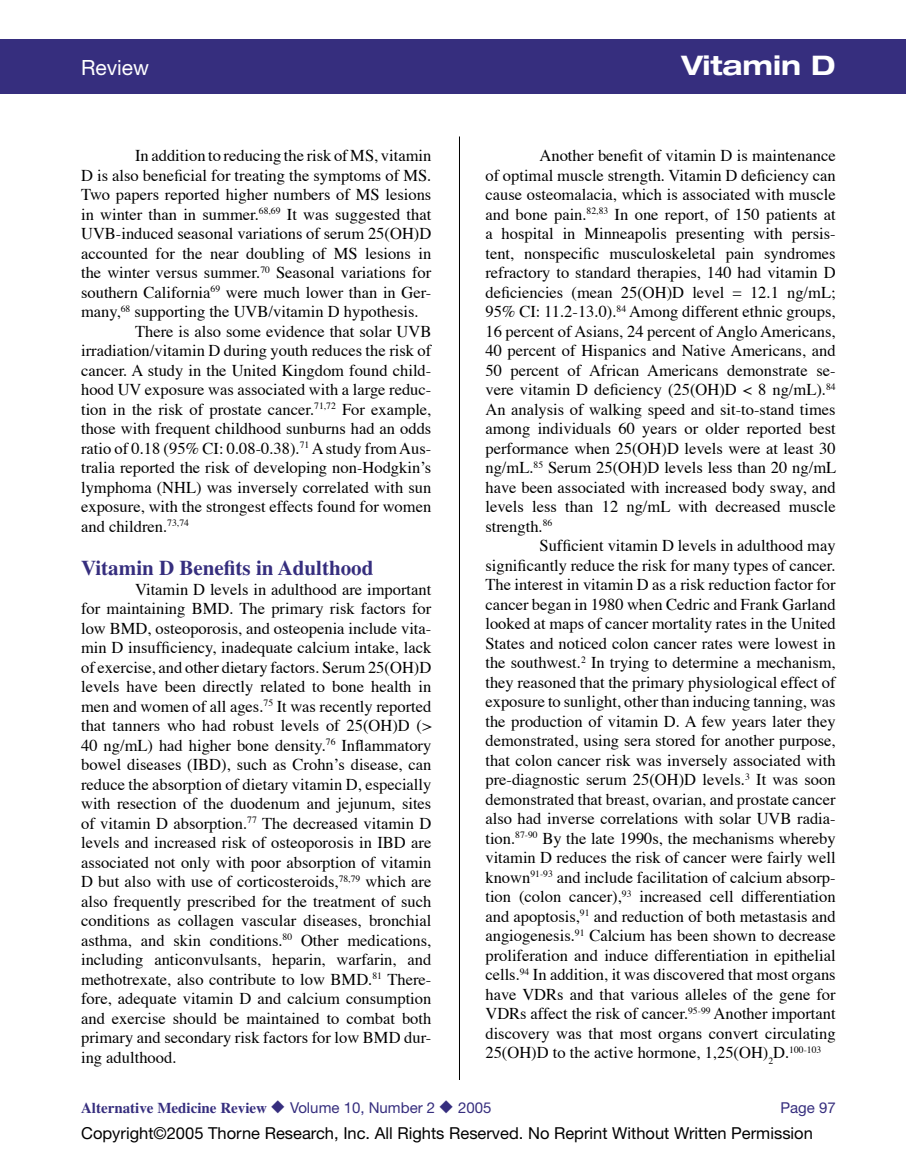
<style>
.page{position:relative;width:906px;height:1161px;background:#fff}
.page>*{position:absolute;margin:0;border:0;box-sizing:border-box;transform-origin:0 0}
.t1{font:700 expanded 27px "Helvetica Neue";color:#fff}
.t2{font:700 21px "Times";color:#362e7e}
.t3{font:21px "Helvetica Neue";color:#fff}
.t4{font:16.5px/19.5px "Times";color:#000;text-align:justify}
.t5{font:16.5px "Helvetica Neue";color:#000}
.t6{font:700 15px "Times";color:#362e7e}
.t7{font:15px "Helvetica Neue";color:#362e7e}
.s1{font-family:"Helvetica Neue";font-weight:400}
</style>
<div class="page">
<div style="left:0;top:39px;width:905px;height:55px;background:#362e7e"></div>
<hr style="left:459px;top:136px;width:1px;height:944px;background:#000">
<p class="t3" style="left:81px;top:55px;width:70px">Review</p>
<h1 class="t1" style="left:681px;top:49px;width:155px">Vitamin D</h1>
<p class="t4" style="left:135px;top:147px;width:297px">In addition to reducing the risk of MS, vitamin</p>
<p class="t4" style="left:81px;top:167px;width:351px">D is also beneficial for treating the symptoms of MS.</p>
<p class="t4" style="left:81px;top:186px;width:351px">Two papers reported higher numbers of MS lesions</p>
<p class="t4" style="left:81px;top:206px;width:351px">in winter than in summer.<sup>68,69</sup> It was suggested that</p>
<p class="t4" style="left:81px;top:225px;width:351px">UVB-induced seasonal variations of serum 25(OH)D</p>
<p class="t4" style="left:81px;top:245px;width:351px">accounted for the near doubling of MS lesions in</p>
<p class="t4" style="left:81px;top:264px;width:351px">the winter versus summer.<sup>70</sup> Seasonal variations for</p>
<p class="t4" style="left:81px;top:284px;width:351px">southern California<sup>69</sup> were much lower than in Ger-</p>
<p class="t4" style="left:81px;top:303px;width:339px">many,<sup>68</sup> supporting the UVB/vitamin D hypothesis.</p>
<p class="t4" style="left:135px;top:323px;width:297px">There is also some evidence that solar UVB</p>
<p class="t4" style="left:81px;top:342px;width:351px">irradiation/vitamin D during youth reduces the risk of</p>
<p class="t4" style="left:81px;top:362px;width:351px">cancer. A study in the United Kingdom found child-</p>
<p class="t4" style="left:81px;top:381px;width:351px">hood UV exposure was associated with a large reduc-</p>
<p class="t4" style="left:81px;top:401px;width:351px">tion in the risk of prostate cancer.<sup>71,72</sup> For example,</p>
<p class="t4" style="left:81px;top:420px;width:351px">those with frequent childhood sunburns had an odds</p>
<p class="t4" style="left:81px;top:440px;width:351px">ratio of 0.18 (95% CI: 0.08-0.38).<sup>71</sup> A study from Aus-</p>
<p class="t4" style="left:81px;top:459px;width:351px">tralia reported the risk of developing non-Hodgkinʼs</p>
<p class="t4" style="left:81px;top:479px;width:351px">lymphoma (NHL) was inversely correlated with sun</p>
<p class="t4" style="left:81px;top:498px;width:351px">exposure, with the strongest effects found for women</p>
<p class="t4" style="left:81px;top:518px;width:109px">and children.<sup>73,74</sup></p>
<p class="t2" style="left:81px;top:556px;width:294px">Vitamin D Benefits in Adulthood</p>
<p class="t4" style="left:81px;top:581px;width:351px;text-indent:54px">Vitamin D levels in adulthood are important for maintaining BMD. The primary risk factors for low BMD, osteoporosis, and osteopenia include vita&shy;min D insufficiency, inadequate calcium intake, lack of exercise, and other dietary factors. Serum 25(OH)D levels have been directly related to bone health in men and women of all ages.<sup>75</sup> It was recently reported that tanners who had robust levels of 25(OH)D (&gt; 40 ng/mL) had higher bone density.<sup>76</sup> Inflammatory bowel diseases (IBD), such as Crohnʼs disease, can reduce the absorption of dietary vitamin D, especially with resection of the duodenum and jejunum, sites of vitamin D absorption.<sup>77</sup> The decreased vitamin D levels and increased risk of osteoporosis in IBD are associated not only with poor absorption of vitamin D but also with use of corticosteroids,<sup>78,79</sup> which are also frequently prescribed for the treatment of such conditions as collagen vascular diseases, bronchial asthma, and skin conditions.<sup>80</sup> Other medications, including anticonvulsants, heparin, warfarin, and methotrexate, also contribute to low BMD.<sup>81</sup> There&shy;fore, adequate vitamin D and calcium consumption and exercise should be maintained to combat both primary and secondary risk factors for low BMD dur&shy;ing adulthood.</p>
<p class="t4" style="left:485px;top:147px;width:352px;text-indent:54px">Another benefit of vitamin D is maintenance of optimal muscle strength. Vitamin D deficiency can cause osteomalacia, which is associated with muscle and bone pain.<sup>82,83</sup> In one report, of 150 patients at a hospital in Minneapolis presenting with persis&shy;tent, nonspecific musculoskeletal pain syndromes refractory to standard therapies, 140 had vitamin D deficiencies (mean 25(OH)D level = 12.1 ng/mL; 95% CI: 11.2-13.0).<sup>84</sup> Among different ethnic groups, 16 percent of Asians, 24 percent of Anglo Americans, 40 percent of Hispanics and Native Americans, and 50 percent of African Americans demonstrate se&shy;vere vitamin D deficiency (25(OH)D &lt; 8 ng/mL).<sup>84<br></sup>An analysis of walking speed and sit-to-stand times among individuals 60 years or older reported best performance when 25(OH)D levels were at least 30 ng/mL.<sup>85</sup> Serum 25(OH)D levels less than 20 ng/mL have been associated with increased body sway, and levels less than 12 ng/mL with decreased muscle strength.<sup>86</sup></p>
<p class="t4" style="left:485px;top:537px;width:351px;text-indent:54px">Sufficient vitamin D levels in adulthood may significantly reduce the risk for many types of cancer.<br>The interest in vitamin D as a risk reduction factor for cancer began in 1980 when Cedric and Frank Garland looked at maps of cancer mortality rates in the United States and noticed colon cancer rates were lowest in the southwest.<sup>2</sup> In trying to determine a mechanism, they reasoned that the primary physiological effect of exposure to sunlight, other than inducing tanning, was the production of vitamin D. A few years later they demonstrated, using sera stored for another purpose, that colon cancer risk was inversely associated with pre-diagnostic serum 25(OH)D levels.<sup>3</sup> It was soon demonstrated that breast, ovarian, and prostate cancer also had inverse correlations with solar UVB radia&shy;tion.<sup>87-90</sup> By the late 1990s, the mechanisms whereby vitamin D reduces the risk of cancer were fairly well known<sup>91-93</sup> and include facilitation of calcium absorp&shy;tion (colon cancer),<sup>93</sup> increased cell differentiation and apoptosis,<sup>91</sup> and reduction of both metastasis and angiogenesis.<sup>91</sup> Calcium has been shown to decrease proliferation and induce differentiation in epithelial cells.<sup>94</sup> In addition, it was discovered that most organs have VDRs and that various alleles of the gene for VDRs affect the risk of cancer.<sup>95-99</sup> Another important discovery was that most organs convert circulating 25(OH)D to the active hormone, 1,25(OH)<sub>2</sub>D.<sup>100-103</sup></p>
<p class="t6" style="left:81px;top:1099px;width:412px">Alternative Medicine Review ◆ <span class="s1">Volume 10, Number 2</span> ◆ <span class="s1">2005</span></p>
<p class="t7" style="left:780px;top:1099px;width:57px">Page 97</p>
<p class="t5" style="left:81px;top:1124px;width:733px">Copyright©2005 Thorne Research, Inc. All Rights Reserved. No Reprint Without Written Permission</p>
</div>
